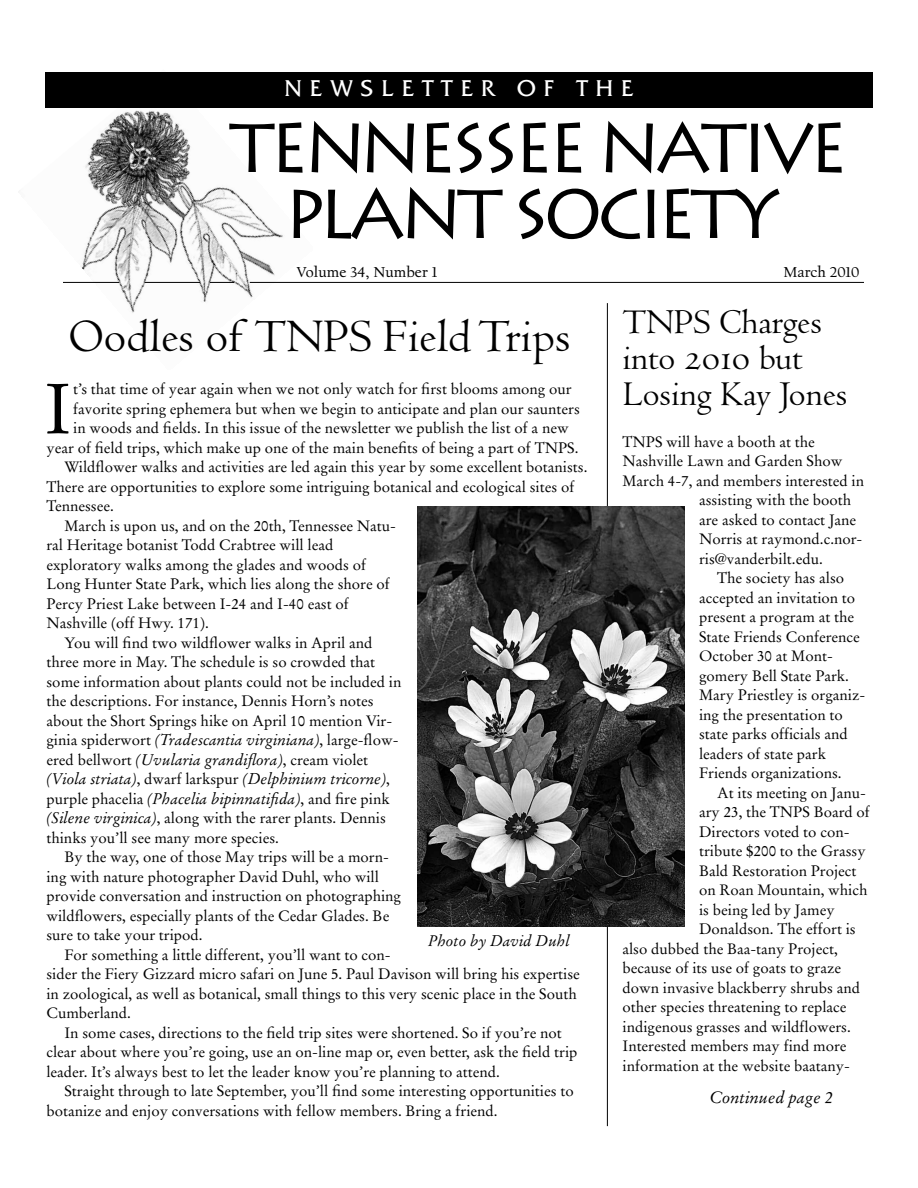
<style>
.page{position:relative;width:918px;height:1188px;background:#fff}
.page>*{position:absolute;margin:0;border:0;box-sizing:border-box;transform-origin:0 0}
.t1{font:70.65px "Stempel Garamond";color:#000}
.t2{font:69px/66px "Lithos";letter-spacing:-.075em;color:#000;text-align:center}
.t3{font:48px "Centaur";color:#000}
.t4{font:36px/36px "Centaur";color:#000}
.t5{font:24px "Friz Quadrata";letter-spacing:.335em;color:#fff}
.t6{font:italic 16.5px "Stempel Garamond";color:#000}
.t7{font:italic 15.45px "Stempel Garamond";color:#000}
.t8{font:italic 15.3px "Stempel Garamond";color:#000}
.t9{font:15px/19.5px "Stempel Garamond";color:#000}
.t10{font:15px "Californian FB Text";color:#000}
.s1{font-family:"Centaur MT SC";font-size:42px}
.s2{font-style:italic;font-size:15.45px}
.s3{font-style:normal;font-size:15px}
</style>
<div class="page">
<img style="left:45px;top:107px;width:268px;height:206px">
<div style="left:45px;top:72px;width:828px;height:35px;background:#000"></div>
<hr style="left:250px;top:282px;width:614px;height:1px;background:#000">
<svg style="left:210px;top:282px;width:24px;height:1px"></svg>
<hr style="left:145px;top:282px;width:55px;height:1px;background:#000">
<hr style="left:63px;top:282px;width:56px;height:1px;background:#000">
<hr style="left:607px;top:303px;width:1px;height:823px;background:#000">
<img style="left:417px;top:506px;width:267px;height:420px">
<h3 class="t5" style="left:284px;top:73px;width:351px">NEWSLETTER OF THE</h3>
<h2 class="t2" style="left:230px;top:115px;width:620px">TENNESSEE NATIVE<br>PLANT SOCIETY</h2>
<p class="t10" style="left:297px;top:263px;width:142px">Volume 34, Number 1</p>
<p class="t10" style="left:784px;top:263px;width:77px">March 2010</p>
<h3 class="t3" style="left:68px;top:318px;width:504px">Oodles of TNPS FieldTrips</h3>
<h3 class="t4" style="left:622px;top:308px;width:227px">TNPS Charges into <span class="s1">2010</span> but<br>Losing Kay Jones</h3>
<p class="t9" style="left:622px;top:433px;width:194px">TNPS will have a booth at the</p>
<p class="t9" style="left:623px;top:453px;width:221px">Nashville Lawn and Garden Show</p>
<p class="t9" style="left:623px;top:472px;width:243px">March 4-7, and members interested in</p>
<p class="t9" style="left:699px;top:492px;width:154px">assisting with the booth</p>
<p class="t9" style="left:699px;top:511px;width:159px">are asked to contact Jane</p>
<p class="t9" style="left:699px;top:531px;width:165px">Norris at raymond.c.nor-</p>
<p class="t9" style="left:699px;top:550px;width:125px">ris@vanderbilt.edu.</p>
<p class="t9" style="left:717px;top:570px;width:129px">The society has also</p>
<p class="t9" style="left:699px;top:589px;width:158px">accepted an invitation to</p>
<p class="t9" style="left:699px;top:609px;width:156px">present a program at the</p>
<p class="t9" style="left:699px;top:628px;width:162px">State Friends Conference</p>
<p class="t9" style="left:699px;top:648px;width:135px">October 30 at Mont-</p>
<p class="t9" style="left:699px;top:667px;width:151px">gomery Bell State Park.</p>
<p class="t9" style="left:699px;top:687px;width:168px">Mary Priestley is organiz-</p>
<p class="t9" style="left:699px;top:706px;width:145px">ing the presentation to</p>
<p class="t9" style="left:699px;top:726px;width:150px">state parks officials and</p>
<p class="t9" style="left:699px;top:745px;width:129px">leaders of state park</p>
<p class="t9" style="left:699px;top:765px;width:144px">Friends organizations.</p>
<p class="t9" style="left:717px;top:784px;width:150px">At its meeting on Janu-</p>
<p class="t9" style="left:699px;top:804px;width:172px">ary 23, the TNPS Board of</p>
<p class="t9" style="left:699px;top:823px;width:152px">Directors voted to con-</p>
<p class="t9" style="left:699px;top:843px;width:168px">tribute $200 to the Grassy</p>
<p class="t9" style="left:699px;top:862px;width:159px">Bald Restoration Project</p>
<p class="t9" style="left:699px;top:882px;width:170px">on Roan Mountain, which</p>
<p class="t9" style="left:699px;top:901px;width:137px">is being led by Jamey</p>
<p class="t9" style="left:699px;top:921px;width:158px">Donaldson. The effort is</p>
<p class="t9" style="left:623px;top:940px;width:217px">also dubbed the Baa-tany Project,</p>
<p class="t9" style="left:623px;top:960px;width:220px">because of its use of goats to graze</p>
<p class="t9" style="left:623px;top:979px;width:239px">down invasive blackberry shrubs and</p>
<p class="t9" style="left:623px;top:999px;width:226px">other species threatening to replace</p>
<p class="t9" style="left:623px;top:1018px;width:230px">indigenous grasses and wildflowers.</p>
<p class="t9" style="left:623px;top:1038px;width:226px">Interested members may find more</p>
<p class="t9" style="left:623px;top:1057px;width:229px">information at the website baatany-</p>
<h1 class="t1" style="left:44px;top:378px;width:29px">I</h1>
<p class="t9" style="left:73px;top:381px;width:500px">t’s that time of year again when we not only watch for first blooms among our</p>
<p class="t9" style="left:73px;top:400px;width:508px">favorite spring ephemera but when we begin to anticipate and plan our saunters</p>
<p class="t9" style="left:73px;top:420px;width:497px">in woods and fields. In this issue of the newsletter we publish the list of a new</p>
<p class="t9" style="left:46px;top:439px;width:533px">year of field trips, which make up one of the main benefits of being a part of TNPS.</p>
<p class="t9" style="left:64px;top:459px;width:525px">Wildflower walks and activities are led again this year by some excellent botanists.</p>
<p class="t9" style="left:46px;top:478px;width:529px">There are opportunities to explore some intriguing botanical and ecological sites of</p>
<p class="t9" style="left:46px;top:498px;width:69px">Tennessee.</p>
<p class="t9" style="left:64px;top:517px;width:333px">March is upon us, and on the 20th, Tennessee Natu-</p>
<p class="t9" style="left:46px;top:537px;width:288px">ral Heritage botanist Todd Crabtree will lead</p>
<p class="t9" style="left:46px;top:556px;width:321px">exploratory walks among the glades and woods of</p>
<p class="t9" style="left:46px;top:576px;width:345px">Long Hunter State Park, which lies along the shore of</p>
<p class="t9" style="left:46px;top:595px;width:304px">Percy Priest Lake between I-24 and I-40 east of</p>
<p class="t9" style="left:46px;top:615px;width:164px">Nashville (off Hwy. 171).</p>
<p class="t9" style="left:64px;top:634px;width:310px">You will find two wildflower walks in April and</p>
<p class="t9" style="left:46px;top:654px;width:330px">three more in May. The schedule is so crowded that</p>
<p class="t9" style="left:46px;top:673px;width:356px">some information about plants could not be included in</p>
<p class="t9" style="left:46px;top:693px;width:329px">the descriptions. For instance, Dennis Horn’s notes</p>
<p class="t9" style="left:46px;top:712px;width:347px">about the Short Springs hike on April 10 mention Vir-</p>
<p class="t9" style="left:46px;top:732px;width:354px">ginia spiderwort <span class="s2">(Tradescantia virginiana)</span>, large-flow-</p>
<p class="t9" style="left:46px;top:751px;width:323px">ered bellwort <span class="s2">(Uvularia grandiflora)</span>, cream violet</p>
<p class="t7" style="left:46px;top:772px;width:345px">(Viola striata)<span class="s3">, dwarf larkspur</span> (Delphinium tricorne)<span class="s3">,</span></p>
<p class="t9" style="left:46px;top:790px;width:345px">purple phacelia <span class="s2">(Phacelia bipinnatifida)</span>, and fire pink <span class="s2">(Silene virginica)</span>, along with the rarer plants. Dennis thinks you’ll see many more species.</p>
<p class="t9" style="left:46px;top:849px;width:356px;text-indent:18px">By the way, one of those May trips will be a morn&shy;ing with nature photographer David Duhl, who will provide conversation and instruction on photographing wildflowers, especially plants of the Cedar Glades. Be sure to take your tripod.</p>
<p class="t9" style="left:46px;top:946px;width:535px;text-indent:18px">For something a little different, you’ll want to con-<br>sider the Fiery Gizzard micro safari on June 5. Paul Davison will bring his expertise in zoological, as well as botanical, small things to this very scenic place in the South Cumberland.</p>
<p class="t9" style="left:46px;top:1024px;width:533px;text-indent:18px">In some cases, directions to the field trip sites were shortened. So if you’re not clear about where you’re going, use an on-line map or, even better, ask the field trip leader. It’s always best to let the leader know you’re planning to attend.</p>
<p class="t9" style="left:46px;top:1083px;width:529px;text-indent:18px">Straight through to late September, you’ll find some interesting opportunities to botanize and enjoy conversations with fellow members. Bring a friend.</p>
<p class="t8" style="left:428px;top:934px;width:143px">Photo by David Duhl</p>
<p class="t6" style="left:709px;top:1090px;width:125px">Continued page 2</p>
</div>
